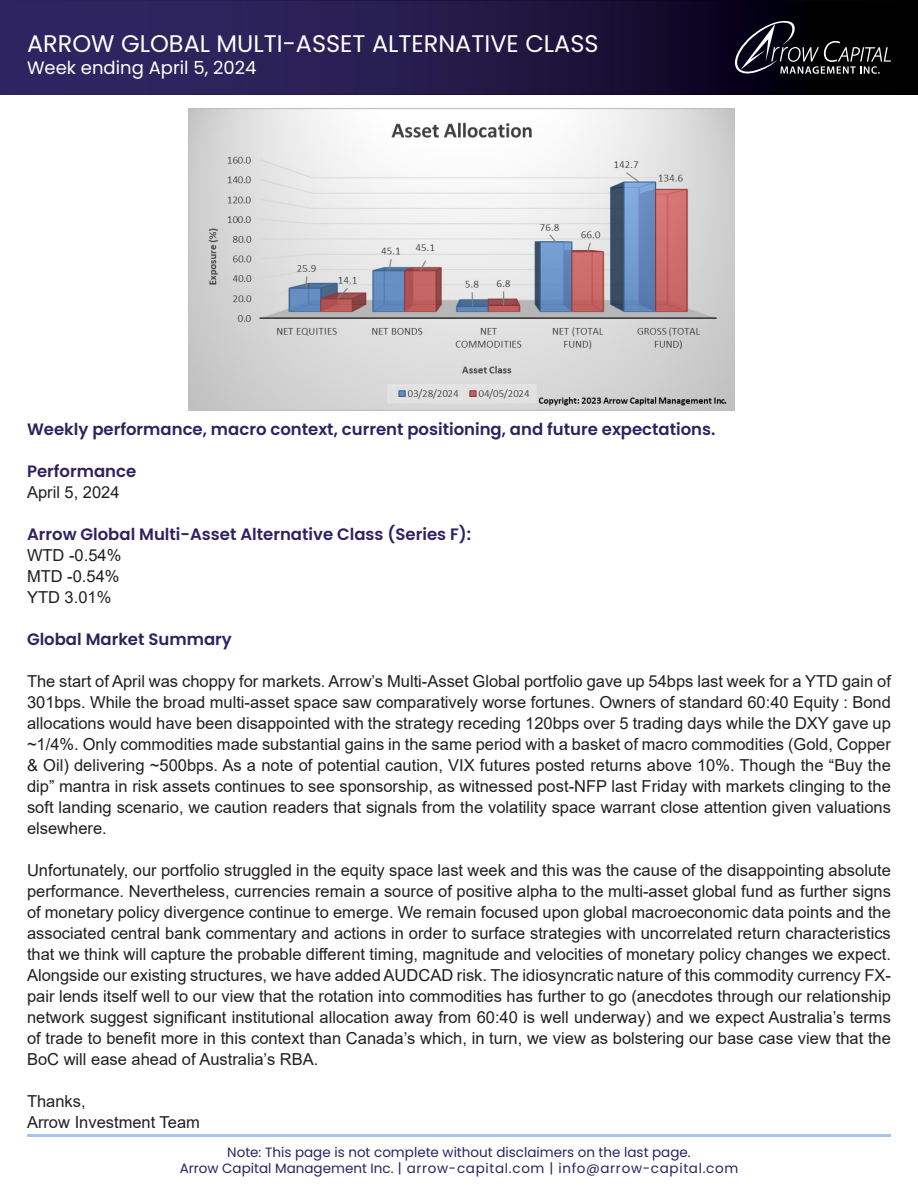
<style>
.page{position:relative;width:918px;height:1188px;background:#fff}
.page>*{position:absolute;margin:0;border:0;box-sizing:border-box;transform-origin:0 0}
.t1{font:24px "Poppins";color:#fff}
.t2{font:18px "Poppins";color:#fff}
.t3{font:16.5px/21px "Arial";color:#231f20;text-align:justify}
.t4{font:600 16.5px "Poppins";color:#2f2160}
.t5{font:13.5px "Poppins";letter-spacing:.05em;color:#2f2160}
.t6{font:13.5px "Poppins";color:#2f2160}
</style>
<div class="page">
<img style="left:0;top:0;width:918px;height:95px">
<svg style="left:735px;top:21px;width:156px;height:53px;background:#26252b"></svg>
<hr style="left:27px;top:1134px;width:864px;height:3px;background:#a6c4ee">
<img style="left:188px;top:108px;width:547px;height:303px">
<p class="t1" style="left:27px;top:30px;width:573px">ARROW GLOBAL MULTI-ASSET ALTERNATIVE CLASS</p>
<p class="t2" style="left:27px;top:57px;width:231px">Week ending April 5, 2024</p>
<p class="t4" style="left:27px;top:420px;width:690px">Weekly performance, macro context, current positioning, and future expectations.</p>
<p class="t4" style="left:27px;top:462px;width:111px">Performance</p>
<p class="t3" style="left:27px;top:482px;width:94px">April 5, 2024</p>
<p class="t4" style="left:27px;top:525px;width:446px">Arrow Global Multi-Asset Alternative Class (Series F):</p>
<p class="t3" style="left:27px;top:545px;width:96px">WTD -0.54%</p>
<p class="t3" style="left:27px;top:566px;width:94px">MTD -0.54%</p>
<p class="t3" style="left:27px;top:587px;width:86px">YTD 3.01%</p>
<p class="t4" style="left:27px;top:630px;width:206px">Global Market Summary</p>
<p class="t3" style="left:27px;top:671px;width:865px">The start of April was choppy for markets. Arrow’s Multi-Asset Global portfolio gave up 54bps last week for a YTD gain of 301bps. While the broad multi-asset space saw comparatively worse fortunes. Owners of standard 60:40 Equity : Bond allocations would have been disappointed with the strategy receding 120bps over 5 trading days while the DXY gave up ~1/4%. Only commodities made substantial gains in the same period with a basket of macro commodities (Gold, Copper &amp; Oil) delivering ~500bps. As a note of potential caution, VIX futures posted returns above 10%. Though the “Buy the dip” mantra in risk assets continues to see sponsorship, as witnessed post-NFP last Friday with markets clinging to the soft landing scenario, we caution readers that signals from the volatility space warrant close attention given valuations elsewhere.</p>
<p class="t3" style="left:27px;top:860px;width:866px">Unfortunately, our portfolio struggled in the equity space last week and this was the cause of the disappointing absolute performance. Nevertheless, currencies remain a source of positive alpha to the multi-asset global fund as further signs of monetary policy divergence continue to emerge. We remain focused upon global macroeconomic data points and the associated central bank commentary and actions in order to surface strategies with uncorrelated return characteristics that we think will capture the probable different timing, magnitude and velocities of monetary policy changes we expect.<br>Alongside our existing structures, we have added AUDCAD risk. The idiosyncratic nature of this commodity currency FX&shy;pair lends itself well to our view that the rotation into commodities has further to go (anecdotes through our relationship network suggest significant institutional allocation away from 60:40 is well underway) and we expect Australia’s terms of trade to benefit more in this context than Canada’s which, in turn, we view as bolstering our base case view that the BoC will ease ahead of Australia’s RBA.</p>
<p class="t3" style="left:27px;top:1091px;width:60px">Thanks,</p>
<p class="t3" style="left:27px;top:1112px;width:175px">Arrow Investment Team</p>
<p class="t6" style="left:227px;top:1144px;width:465px">Note: This page is not complete without disclaimers on the last page.</p>
<p class="t5" style="left:180px;top:1160px;width:560px">Arrow Capital Management Inc. | arrow-capital.com | info@arrow-capital.com</p>
</div>
